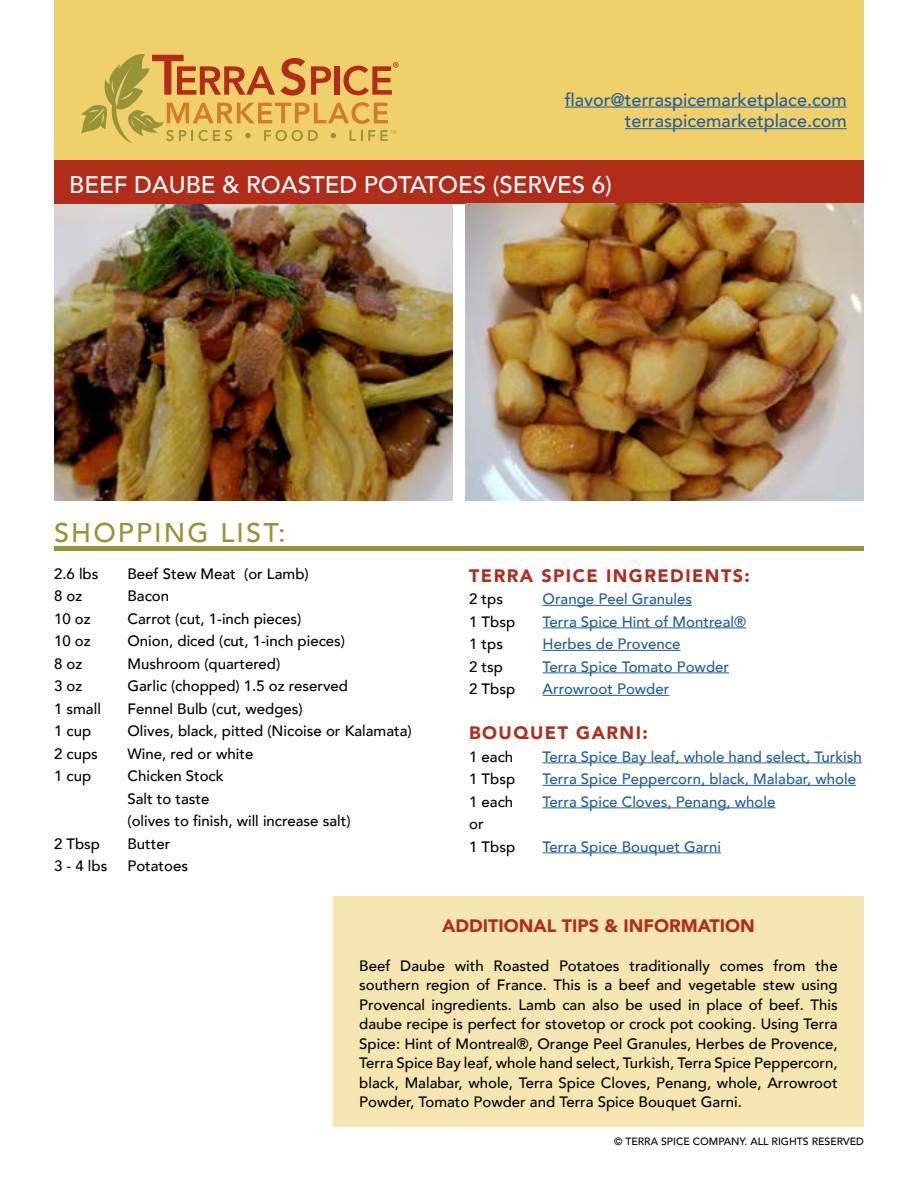
<style>
.page{position:relative;width:918px;height:1188px;background:#fff}
.page>*{position:absolute;margin:0;border:0;box-sizing:border-box;transform-origin:0 0}
.t1{font:500 27px "Avenir";letter-spacing:.08em;color:#969436}
.t2{font:500 24px "Avenir";color:#fff}
.t3{font:500 18px/21.6px "Avenir";color:#215e9e;text-align:right}
.t4{font:900 18px "Avenir";letter-spacing:.08em;color:#b22c1c}
.t5{font:900 18px "Avenir";color:#b22c1c}
.t6{font:500 15px/19.5px "Avenir";color:#000}
.t7{font:500 15px "Avenir";color:#215e9e}
.t8{font:500 10.5px "Avenir";color:#000}
</style>
<div class="page">
<div style="left:333px;top:896px;width:531px;height:230px;background:#f5e5b1"></div>
<img style="left:54px;top:204px;width:398px;height:297px">
<div style="left:54px;top:0;width:810px;height:176px;background:#efd06a"></div>
<div style="left:54px;top:160px;width:810px;height:44px;background:#b22c1c"></div>
<svg style="left:81px;top:54px;width:317px;height:90px"></svg>
<hr style="left:565px;top:107px;width:282px;height:1px;background:#215e9e">
<hr style="left:625px;top:128px;width:222px;height:1px;background:#215e9e">
<img style="left:466px;top:204px;width:398px;height:297px">
<div style="left:54px;top:546px;width:810px;height:5px;background:#969436"></div>
<hr style="left:543px;top:605px;width:149px;height:1px;background:#215e9e">
<hr style="left:543px;top:628px;width:203px;height:1px;background:#215e9e">
<hr style="left:543px;top:650px;width:137px;height:1px;background:#215e9e">
<hr style="left:543px;top:673px;width:186px;height:1px;background:#215e9e">
<hr style="left:543px;top:695px;width:126px;height:1px;background:#215e9e">
<hr style="left:543px;top:763px;width:319px;height:1px;background:#215e9e">
<hr style="left:543px;top:785px;width:313px;height:1px;background:#215e9e">
<hr style="left:543px;top:808px;width:232px;height:1px;background:#215e9e">
<hr style="left:543px;top:853px;width:178px;height:1px;background:#215e9e">
<p class="t3" style="left:565px;top:88px;width:283px">flavor@terraspicemarketplace.com terraspicemarketplace.com</p>
<h2 class="t2" style="left:69px;top:163px;width:544px">BEEF DAUBE &amp; ROASTED POTATOES (SERVES 6)</h2>
<h1 class="t1" style="left:54px;top:509px;width:233px">SHOPPING LIST:</h1>
<p class="t6" style="left:54px;top:563px;width:46px">2.6 lbs</p>
<p class="t6" style="left:128px;top:563px;width:183px">Beef Stew Meat (or Lamb)</p>
<p class="t6" style="left:54px;top:585px;width:30px">8 oz</p>
<p class="t6" style="left:128px;top:585px;width:43px">Bacon</p>
<p class="t6" style="left:54px;top:608px;width:38px">10 oz</p>
<p class="t6" style="left:128px;top:608px;width:175px">Carrot (cut, 1-inch pieces)</p>
<p class="t6" style="left:54px;top:630px;width:38px">10 oz</p>
<p class="t6" style="left:128px;top:630px;width:219px">Onion, diced (cut, 1-inch pieces)</p>
<p class="t6" style="left:54px;top:653px;width:30px">8 oz</p>
<p class="t6" style="left:128px;top:653px;width:154px">Mushroom (quartered)</p>
<p class="t6" style="left:54px;top:675px;width:30px">3 oz</p>
<p class="t6" style="left:128px;top:675px;width:222px">Garlic (chopped) 1.5 oz reserved</p>
<p class="t6" style="left:54px;top:698px;width:48px">1 small</p>
<p class="t6" style="left:128px;top:698px;width:177px">Fennel Bulb (cut, wedges)</p>
<p class="t6" style="left:54px;top:720px;width:39px">1 cup</p>
<p class="t6" style="left:128px;top:720px;width:286px">Olives, black, pitted (Nicoise or Kalamata)</p>
<p class="t6" style="left:54px;top:743px;width:45px">2 cups</p>
<p class="t6" style="left:128px;top:743px;width:127px">Wine, red or white</p>
<p class="t6" style="left:54px;top:765px;width:39px">1 cup</p>
<p class="t6" style="left:128px;top:764px;width:225px;line-height:22.5px">Chicken Stock<br>Salt to taste<br>(olives to finish, will increase salt)</p>
<p class="t6" style="left:54px;top:833px;width:48px">2 Tbsp</p>
<p class="t6" style="left:128px;top:833px;width:44px">Butter</p>
<p class="t6" style="left:54px;top:855px;width:55px">3 - 4 lbs</p>
<p class="t6" style="left:128px;top:855px;width:62px">Potatoes</p>
<p class="t4" style="left:469px;top:560px;width:282px">TERRA SPICE INGREDIENTS:</p>
<p class="t6" style="left:469px;top:588px;width:35px">2 tps</p>
<p class="t7" style="left:543px;top:586px;width:151px">Orange Peel Granules</p>
<p class="t6" style="left:469px;top:611px;width:48px">1 Tbsp</p>
<p class="t7" style="left:543px;top:609px;width:205px">Terra Spice Hint of Montreal®</p>
<p class="t6" style="left:469px;top:633px;width:35px">1 tps</p>
<p class="t7" style="left:543px;top:631px;width:139px">Herbes de Provence</p>
<p class="t6" style="left:469px;top:656px;width:35px">2 tsp</p>
<p class="t7" style="left:543px;top:654px;width:188px">Terra Spice Tomato Powder</p>
<p class="t6" style="left:469px;top:678px;width:48px">2 Tbsp</p>
<p class="t7" style="left:543px;top:676px;width:128px">Arrowroot Powder</p>
<p class="t4" style="left:469px;top:718px;width:180px">BOUQUET GARNI:</p>
<p class="t6" style="left:469px;top:746px;width:46px">1 each</p>
<p class="t7" style="left:543px;top:744px;width:321px">Terra Spice Bay leaf, whole hand select, Turkish</p>
<p class="t6" style="left:469px;top:768px;width:48px">1 Tbsp</p>
<p class="t7" style="left:543px;top:766px;width:315px">Terra Spice Peppercorn, black, Malabar, whole</p>
<p class="t6" style="left:469px;top:791px;width:46px">1 each</p>
<p class="t7" style="left:543px;top:789px;width:234px">Terra Spice Cloves, Penang, whole</p>
<p class="t6" style="left:469px;top:812px;width:48px;line-height:22.5px">or<br>1 Tbsp</p>
<p class="t7" style="left:543px;top:834px;width:180px">Terra Spice Bouquet Garni</p>
<p class="t5" style="left:442px;top:910px;width:314px">ADDITIONAL TIPS &amp; INFORMATION</p>
<p class="t6" style="left:359px;top:955px;width:480px;text-align:justify">Beef Daube with Roasted Potatoes traditionally comes from the southern region of France. This is a beef and vegetable stew using Provencal ingredients. Lamb can also be used in place of beef. This daube recipe is perfect for stovetop or crock pot cooking. Using Terra Spice: Hint of Montreal®, Orange Peel Granules, Herbes de Provence, Terra Spice Bay leaf, whole hand select, Turkish, Terra Spice Peppercorn, black, Malabar, whole, Terra Spice Cloves, Penang, whole, Arrowroot Powder, Tomato Powder and Terra Spice Bouquet Garni.</p>
<p class="t8" style="left:614px;top:1132px;width:251px">© TERRA SPICE COMPANY. ALL RIGHTS RESERVED</p>
</div>
